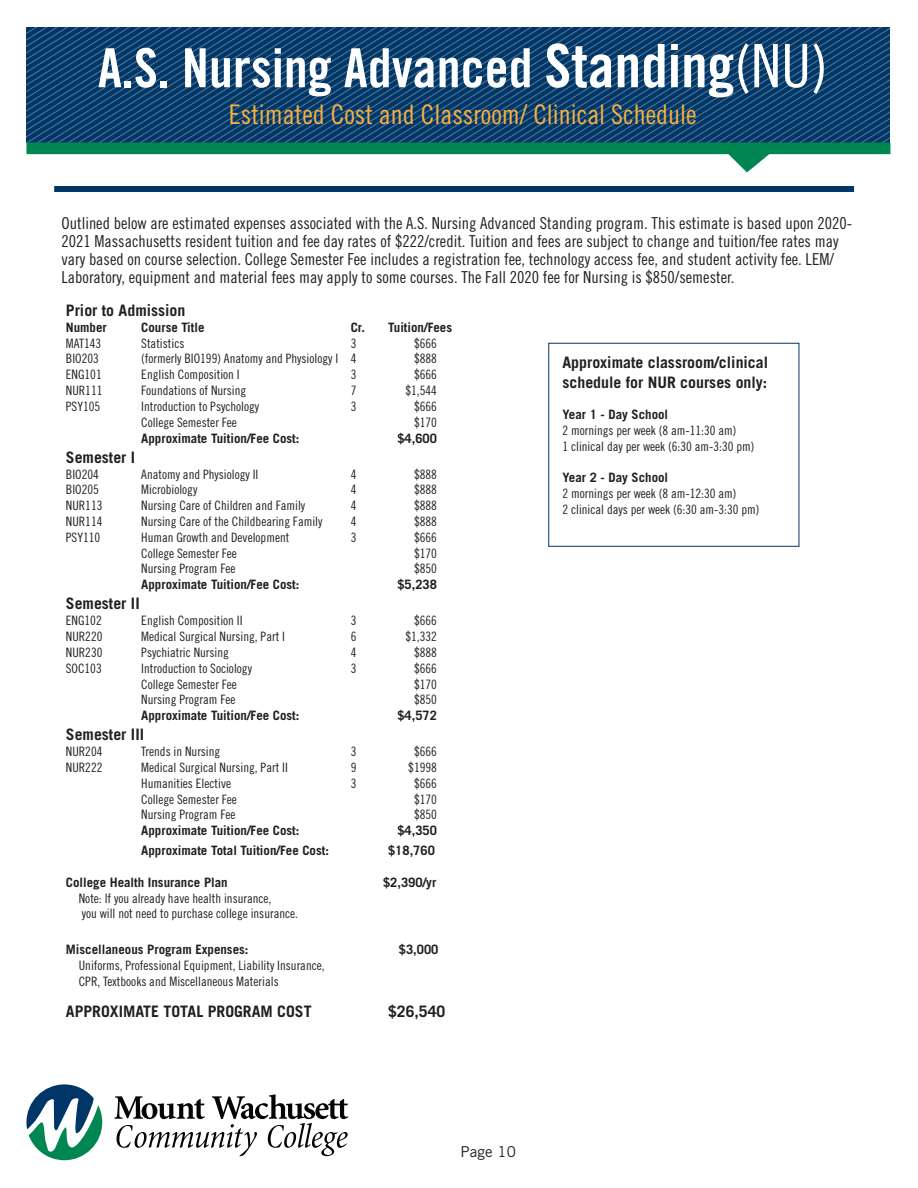
<style>
.page{position:relative;width:918px;height:1188px;background:#fff}
.page>*{position:absolute;margin:0;border:0;box-sizing:border-box;transform-origin:0 0}
.t1{font:54px "Trade Gothic LT Std Bd Cn 20";color:#fff}
.t2{font:27px "Trade Gothic LT Std Cn 18";color:#fbb03f}
.t3{font:16.5px/18px "Trade Gothic LT Std Cn 18";color:#231f20}
.t4{font:700 15.75px "Trade Gothic LT Std";color:#231f20}
.t5{font:15px "Trade Gothic LT Std";letter-spacing:.01em;color:#231f20}
.t6{font:12.9px "Trade Gothic LT Std Cn 18";color:#231f20}
.t7{font:700 12.9px "Trade Gothic LT Std";color:#231f20}
.s1{font-size:60px}
.s2{font-family:"Trade Gothic LT Std Cn 18";font-size:60px}
</style>
<div class="page">
<svg style="left:114px;top:1094px;width:234px;height:62px"></svg>
<svg style="left:26px;top:1084px;width:76px;height:76px"></svg>
<svg style="left:26px;top:27px;width:766px;height:68px;background:#0f4370"></svg>
<svg style="left:26px;top:95px;width:864px;height:77px"></svg>
<div style="left:54px;top:186px;width:800px;height:6px;background:#003667"></div>
<p class="t1" style="left:98px;top:35px;width:731px">A.S. Nursing Advanced <span class="s1">Standing</span><span class="s2">(NU)</span></p>
<p class="t2" style="left:229px;top:98px;width:469px">Estimated Cost and Classroom/ Clinical Schedule</p>
<p class="t3" style="left:62px;top:214px;width:792px">Outlined below are estimated expenses associated with the A.S. Nursing Advanced Standing program. This estimate is based upon 2020- 2021 Massachusetts resident tuition and fee day rates of $222/credit. Tuition and fees are subject to change and tuition/fee rates may vary based on course selection. College Semester Fee includes a registration fee, technology access fee, and student activity fee. LEM/ Laboratory, equipment and material fees may apply to some courses. The Fall 2020 fee for Nursing is $850/semester.</p>
<p class="t4" style="left:66px;top:301px;width:121px">Prior to Admission</p>
<p class="t7" style="left:66px;top:319px;width:42px">Number</p>
<p class="t7" style="left:141px;top:319px;width:65px">Course Title</p>
<p class="t7" style="left:351px;top:319px;width:103px">Cr. Tuition/Fees</p>
<p class="t6" style="left:66px;top:335px;width:37px">MAT143</p>
<p class="t6" style="left:141px;top:335px;width:45px">Statistics</p>
<p class="t6" style="left:351px;top:335px;width:7px">3</p>
<p class="t6" style="left:414px;top:335px;width:24px">$666</p>
<p class="t6" style="left:66px;top:351px;width:35px">BIO203</p>
<p class="t6" style="left:141px;top:351px;width:217px">(formerly BIO199) Anatomy and Physiology I 4</p>
<p class="t6" style="left:414px;top:351px;width:24px">$888</p>
<p class="t6" style="left:66px;top:367px;width:37px">ENG101</p>
<p class="t6" style="left:141px;top:367px;width:100px">English Composition I</p>
<p class="t6" style="left:351px;top:367px;width:7px">3</p>
<p class="t6" style="left:414px;top:367px;width:24px">$666</p>
<p class="t6" style="left:66px;top:383px;width:38px">NUR111</p>
<p class="t6" style="left:141px;top:383px;width:106px">Foundations of Nursing</p>
<p class="t6" style="left:351px;top:383px;width:7px">7</p>
<p class="t6" style="left:405px;top:383px;width:33px">$1,544</p>
<p class="t6" style="left:66px;top:399px;width:36px">PSY105</p>
<p class="t6" style="left:141px;top:399px;width:119px">Introduction to Psychology</p>
<p class="t6" style="left:351px;top:399px;width:7px">3</p>
<p class="t6" style="left:414px;top:399px;width:24px">$666</p>
<p class="t6" style="left:141px;top:415px;width:97px">College Semester Fee</p>
<p class="t6" style="left:414px;top:415px;width:24px">$170</p>
<p class="t7" style="left:141px;top:430px;width:160px">Approximate Tuition/Fee Cost:</p>
<p class="t7" style="left:397px;top:430px;width:41px">$4,600</p>
<p class="t4" style="left:66px;top:447px;width:71px">Semester I</p>
<p class="t6" style="left:66px;top:466px;width:35px">BIO204</p>
<p class="t6" style="left:141px;top:466px;width:119px">Anatomy and Physiology II</p>
<p class="t6" style="left:351px;top:466px;width:7px">4</p>
<p class="t6" style="left:414px;top:466px;width:24px">$888</p>
<p class="t6" style="left:66px;top:482px;width:35px">BIO205</p>
<p class="t6" style="left:141px;top:482px;width:58px">Microbiology</p>
<p class="t6" style="left:351px;top:482px;width:7px">4</p>
<p class="t6" style="left:414px;top:482px;width:24px">$888</p>
<p class="t6" style="left:66px;top:498px;width:38px">NUR113</p>
<p class="t6" style="left:141px;top:498px;width:165px">Nursing Care of Children and Family</p>
<p class="t6" style="left:351px;top:498px;width:7px">4</p>
<p class="t6" style="left:414px;top:498px;width:24px">$888</p>
<p class="t6" style="left:66px;top:514px;width:38px">NUR114</p>
<p class="t6" style="left:141px;top:514px;width:183px">Nursing Care of the Childbearing Family</p>
<p class="t6" style="left:351px;top:514px;width:7px">4</p>
<p class="t6" style="left:414px;top:514px;width:24px">$888</p>
<p class="t6" style="left:66px;top:530px;width:36px">PSY110</p>
<p class="t6" style="left:141px;top:530px;width:150px">Human Growth and Development</p>
<p class="t6" style="left:351px;top:530px;width:7px">3</p>
<p class="t6" style="left:414px;top:530px;width:24px">$666</p>
<p class="t6" style="left:141px;top:545px;width:97px">College Semester Fee</p>
<p class="t6" style="left:414px;top:545px;width:24px">$170</p>
<p class="t6" style="left:141px;top:561px;width:96px">Nursing Program Fee</p>
<p class="t6" style="left:414px;top:561px;width:24px">$850</p>
<p class="t7" style="left:141px;top:577px;width:160px">Approximate Tuition/Fee Cost:</p>
<p class="t7" style="left:397px;top:577px;width:41px">$5,238</p>
<p class="t4" style="left:66px;top:594px;width:75px">Semester II</p>
<p class="t6" style="left:66px;top:613px;width:37px">ENG102</p>
<p class="t6" style="left:141px;top:613px;width:103px">English Composition II</p>
<p class="t6" style="left:351px;top:613px;width:7px">3</p>
<p class="t6" style="left:414px;top:613px;width:24px">$666</p>
<p class="t6" style="left:66px;top:629px;width:38px">NUR220</p>
<p class="t6" style="left:141px;top:629px;width:145px">Medical Surgical Nursing, Part I</p>
<p class="t6" style="left:351px;top:629px;width:7px">6</p>
<p class="t6" style="left:405px;top:629px;width:33px">$1,332</p>
<p class="t6" style="left:66px;top:645px;width:38px">NUR230</p>
<p class="t6" style="left:141px;top:645px;width:89px">Psychiatric Nursing</p>
<p class="t6" style="left:351px;top:645px;width:7px">4</p>
<p class="t6" style="left:414px;top:645px;width:24px">$888</p>
<p class="t6" style="left:66px;top:661px;width:37px">SOC103</p>
<p class="t6" style="left:141px;top:661px;width:112px">Introduction to Sociology</p>
<p class="t6" style="left:351px;top:661px;width:7px">3</p>
<p class="t6" style="left:414px;top:661px;width:24px">$666</p>
<p class="t6" style="left:141px;top:676px;width:97px">College Semester Fee</p>
<p class="t6" style="left:414px;top:676px;width:24px">$170</p>
<p class="t6" style="left:141px;top:692px;width:96px">Nursing Program Fee</p>
<p class="t6" style="left:414px;top:692px;width:24px">$850</p>
<p class="t7" style="left:141px;top:708px;width:160px">Approximate Tuition/Fee Cost:</p>
<p class="t7" style="left:397px;top:708px;width:41px">$4,572</p>
<p class="t4" style="left:66px;top:725px;width:80px">Semester III</p>
<p class="t6" style="left:66px;top:744px;width:38px">NUR204</p>
<p class="t6" style="left:141px;top:744px;width:81px">Trends in Nursing</p>
<p class="t6" style="left:351px;top:744px;width:7px">3</p>
<p class="t6" style="left:414px;top:744px;width:24px">$666</p>
<p class="t6" style="left:66px;top:760px;width:38px">NUR222</p>
<p class="t6" style="left:141px;top:760px;width:148px">Medical Surgical Nursing, Part II</p>
<p class="t6" style="left:351px;top:760px;width:7px">9</p>
<p class="t6" style="left:408px;top:760px;width:30px">$1998</p>
<p class="t6" style="left:141px;top:776px;width:91px">Humanities Elective</p>
<p class="t6" style="left:351px;top:776px;width:7px">3</p>
<p class="t6" style="left:414px;top:776px;width:24px">$666</p>
<p class="t6" style="left:141px;top:791px;width:97px">College Semester Fee</p>
<p class="t6" style="left:414px;top:791px;width:24px">$170</p>
<p class="t6" style="left:141px;top:807px;width:96px">Nursing Program Fee</p>
<p class="t6" style="left:414px;top:807px;width:24px">$850</p>
<p class="t7" style="left:141px;top:823px;width:160px">Approximate Tuition/Fee Cost:</p>
<p class="t7" style="left:397px;top:823px;width:41px">$4,350</p>
<p class="t7" style="left:141px;top:843px;width:189px">Approximate Total Tuition/Fee Cost:</p>
<p class="t7" style="left:388px;top:843px;width:48px">$18,760</p>
<p class="t7" style="left:66px;top:874px;width:163px">College Health Insurance Plan</p>
<p class="t7" style="left:383px;top:874px;width:55px">$2,390/yr</p>
<p class="t6" style="left:79px;top:890px;width:194px">Note: If you already have health insurance,</p>
<p class="t6" style="left:82px;top:906px;width:218px">you will not need to purchase college insurance.</p>
<p class="t7" style="left:66px;top:942px;width:184px">Miscellaneous Program Expenses:</p>
<p class="t7" style="left:399px;top:942px;width:41px">$3,000</p>
<p class="t6" style="left:79px;top:958px;width:247px">Uniforms, Professional Equipment, Liability Insurance,</p>
<p class="t6" style="left:79px;top:974px;width:201px">CPR, Textbooks and Miscellaneous Materials</p>
<p class="t4" style="left:66px;top:1002px;width:247px">APPROXIMATE TOTAL PROGRAM COST</p>
<p class="t4" style="left:388px;top:1002px;width:59px">$26,540</p>
<p class="t4" style="left:562px;top:352px;width:207px">Approximate classroom/clinical</p>
<p class="t4" style="left:562px;top:372px;width:206px">schedule for NUR courses only:</p>
<p class="t7" style="left:562px;top:407px;width:107px">Year 1 - Day School</p>
<p class="t6" style="left:562px;top:423px;width:176px">2 mornings per week (8 am-11:30 am)</p>
<p class="t6" style="left:562px;top:438px;width:193px">1 clinical day per week (6:30 am-3:30 pm)</p>
<p class="t7" style="left:562px;top:470px;width:107px">Year 2 - Day School</p>
<p class="t6" style="left:562px;top:486px;width:176px">2 mornings per week (8 am-12:30 am)</p>
<p class="t6" style="left:562px;top:501px;width:198px">2 clinical days per week (6:30 am-3:30 pm)</p>
<p class="t5" style="left:461px;top:1143px;width:57px">Page 10</p>
</div>
